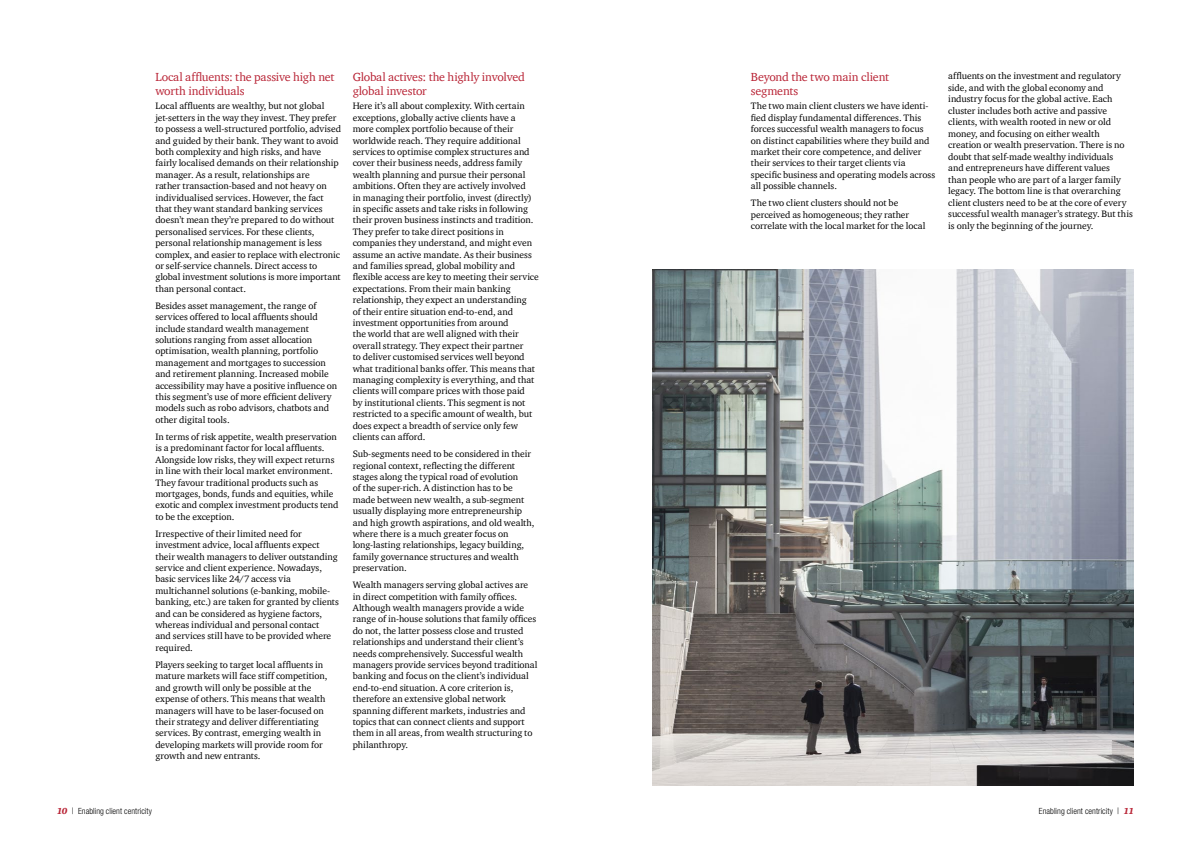
<style>
.page{position:relative;width:1191px;height:842px;background:#fff}
.page>*{position:absolute;margin:0;border:0;box-sizing:border-box;transform-origin:0 0}
.t1{font:12px/14px "ITC Charter Com";letter-spacing:-.015em;color:#b82234}
.t2{font:9.5px/11.4px "ITC Charter Com";color:#000}
.t3{font:300 condensed 8.5px "Helvetica Neue LT Std";letter-spacing:.005em;color:#000}
.s1{font-family:"ITC Charter Com";font-weight:900;font-style:italic;font-stretch:normal;font-size:9px;color:#b82234}
.s2{font-size:9px}
</style>
<div class="page">
<img style="left:652px;top:269px;width:481px;height:517px">
<p class="t1" style="left:155px;top:70px;width:181px">Local affluents: the passive high net worth individuals</p>
<p class="t2" style="left:155px;top:100px;width:187px">Local affluents are wealthy, but not global jet-setters in the way they invest. They prefer to possess a well-structured portfolio, advised and guided by their bank. They want to avoid both complexity and high risks, and have fairly localised demands on their relationship manager. As a result, relationships are<br>rather transaction-based and not heavy on individualised services. However, the fact that they want standard banking services doesn’t mean they’re prepared to do without personalised services. For these clients, personal relationship management is less complex, and easier to replace with electronic or self-service channels. Direct access to global investment solutions is more important than personal contact.</p>
<p class="t2" style="left:155px;top:300px;width:183px">Besides asset management, the range of services offered to local affluents should include standard wealth management solutions ranging from asset allocation optimisation, wealth planning, portfolio management and mortgages to succession and retirement planning. Increased mobile accessibility may have a positive influence on this segment’s use of more efficient delivery models such as robo advisors, chatbots and other digital tools.</p>
<p class="t2" style="left:155px;top:431px;width:185px">In terms of risk appetite, wealth preservation is a predominant factor for local affluents.<br>Alongside low risks, they will expect returns in line with their local market environment.<br>They favour traditional products such as mortgages, bonds, funds and equities, while exotic and complex investment products tend to be the exception.</p>
<p class="t2" style="left:155px;top:528px;width:185px">Irrespective of their limited need for investment advice, local affluents expect their wealth managers to deliver outstanding service and client experience. Nowadays, basic services like 24/7 access via multichannel solutions (e-banking, mobile&shy;banking, etc.) are taken for granted by clients and can be considered as hygiene factors, whereas individual and personal contact<br>and services still have to be provided where required.</p>
<p class="t2" style="left:155px;top:659px;width:174px">Players seeking to target local affluents in mature markets will face stiff competition, and growth will only be possible at the expense of others. This means that wealth managers will have to be laser-focused on their strategy and deliver differentiating services. By contrast, emerging wealth in developing markets will provide room for growth and new entrants.</p>
<p class="t1" style="left:353px;top:70px;width:174px">Global actives: the highly involved global investor</p>
<p class="t2" style="left:353px;top:100px;width:187px">Here it’s all about complexity. With certain exceptions, globally active clients have a more complex portfolio because of their worldwide reach. They require additional services to optimise complex structures and cover their business needs, address family wealth planning and pursue their personal ambitions. Often they are actively involved<br>in managing their portfolio, invest (directly) in specific assets and take risks in following their proven business instincts and tradition.<br>They prefer to take direct positions in companies they understand, and might even assume an active mandate. As their business and families spread, global mobility and flexible access are key to meeting their service expectations. From their main banking relationship, they expect an understanding<br>of their entire situation end-to-end, and investment opportunities from around<br>the world that are well aligned with their overall strategy. They expect their partner<br>to deliver customised services well beyond what traditional banks offer. This means that managing complexity is everything, and that clients will compare prices with those paid<br>by institutional clients. This segment is not restricted to a specific amount of wealth, but does expect a breadth of service only few clients can afford.</p>
<p class="t2" style="left:353px;top:448px;width:183px">Sub-segments need to be considered in their regional context, reflecting the different stages along the typical road of evolution<br>of the super-rich. A distinction has to be made between new wealth, a sub-segment usually displaying more entrepreneurship and high growth aspirations, and old wealth, where there is a much greater focus on long-lasting relationships, legacy building, family governance structures and wealth preservation.</p>
<p class="t2" style="left:353px;top:579px;width:186px">Wealth managers serving global actives are in direct competition with family offices.<br>Although wealth managers provide a wide range of in-house solutions that family offices do not, the latter possess close and trusted relationships and understand their client’s needs comprehensively. Successful wealth managers provide services beyond traditional banking and focus on the client’s individual end-to-end situation. A core criterion is, therefore an extensive global network spanning different markets, industries and topics that can connect clients and support them in all areas, from wealth structuring to philanthropy.</p>
<p class="t1" style="left:751px;top:70px;width:140px">Beyond the two main client segments</p>
<p class="t2" style="left:751px;top:100px;width:186px">The two main client clusters we have identi&shy;fied display fundamental differences. This forces successful wealth managers to focus on distinct capabilities where they build and market their core competence, and deliver their services to their target clients via specific business and operating models across all possible channels.</p>
<p class="t2" style="left:751px;top:197px;width:176px">The two client clusters should not be perceived as homogeneous; they rather correlate with the local market for the local</p>
<p class="t2" style="left:948px;top:70px;width:186px">affluents on the investment and regulatory side, and with the global economy and industry focus for the global active. Each cluster includes both active and passive clients, with wealth rooted in new or old money, and focusing on either wealth creation or wealth preservation. There is no doubt that self-made wealthy individuals<br>and entrepreneurs have different values<br>than people who are part of a larger family legacy. The bottom line is that overarching client clusters need to be at the core of every successful wealth manager’s strategy. But this is only the beginning of the journey.</p>
<p class="t3" style="left:57px;top:806px;width:97px"><span class="s1">10</span> <span class="s2">|</span> Enabling client centricity</p>
<p class="t3" style="left:1038px;top:806px;width:97px">Enabling client centricity <span class="s2">|</span> <span class="s1">11</span></p>
</div>
